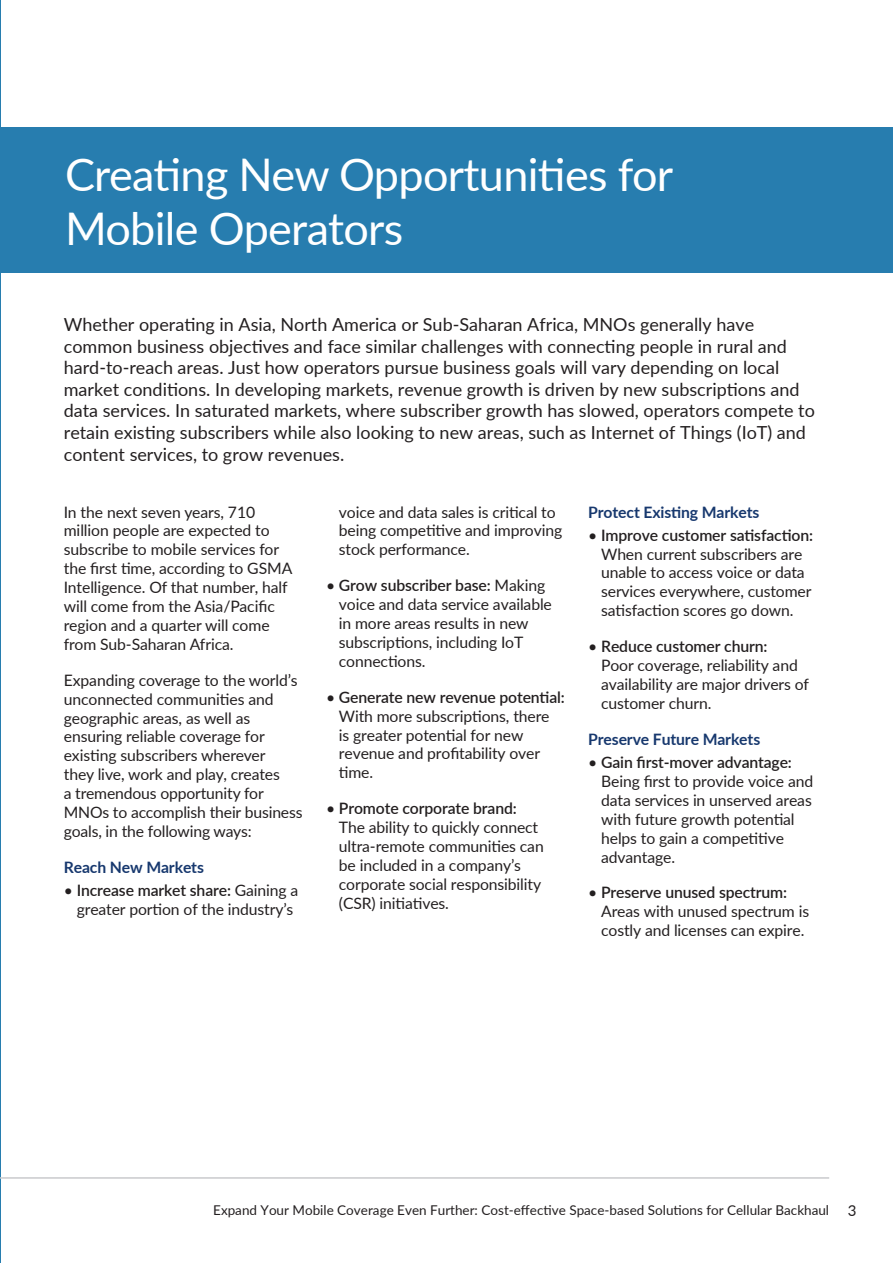
<style>
.page{position:relative;width:893px;height:1263px;background:#fff}
.page>*{position:absolute;margin:0;border:0;box-sizing:border-box;transform-origin:0 0}
.Headlines{font:45px/54px "Lato";letter-spacing:-.015em;color:#fff}
.NEW_Body_Text{font:18px/21.6px "Lato";color:#231f20}
.NEW_Body_Text-2{font:15.75px/18.9px "Lato";letter-spacing:-.01em;color:#231f20}
.Body_text{font:15.75px/18.9px "Lato";letter-spacing:-.005em;color:#231f20}
.NEW_Body_Text-3{font:700 15.75px "Lato";letter-spacing:-.01em;color:#17386e}
.t1{font:15px "Lato";color:#231f20}
.Footer-right{font:13.5px "Lato";color:#231f20}
.s1{font-weight:600}
</style>
<div class="page">
<hr style="left:0;top:1177px;width:829px;height:2px;background:#c9cacc">
<div style="left:0;top:128px;width:893px;height:145px;background:#277daf"></div>
<p class="Headlines" style="left:65px;top:146px;width:610px">Creating New Opportunities for<br>Mobile Operators</p>
<p class="NEW_Body_Text" style="left:64px;top:313px;width:753px">Whether operating in Asia, North America or Sub-Saharan Africa, MNOs generally have common business objectives and face similar challenges with connecting people in rural and hard-to-reach areas. Just how operators pursue business goals will vary depending on local market conditions. In developing markets, revenue growth is driven by new subscriptions and data services. In saturated markets, where subscriber growth has slowed, operators compete to retain existing subscribers while also looking to new areas, such as Internet of Things (IoT) and content services, to grow revenues.</p>
<p class="Body_text" style="left:64px;top:502px;width:230px">In the next seven years, 710 million people are expected to subscribe to mobile services for the first time, according to GSMA<br>Intelligence. Of that number, half will come from the Asia/Pacific region and a quarter will come from Sub-Saharan Africa.</p>
<p class="Body_text" style="left:64px;top:670px;width:240px">Expanding coverage to the world’s unconnected communities and geographic areas, as well as ensuring reliable coverage for existing subscribers wherever<br>they live, work and play, creates<br>a tremendous opportunity for<br>MNOs to accomplish their business goals, in the following ways:</p>
<p class="NEW_Body_Text-3" style="left:64px;top:855px;width:142px">Reach New Markets</p>
<p class="NEW_Body_Text-2" style="left:64px;top:880px;width:236px;text-align:center">• <span class="s1">Increase market share:</span> Gaining a greater portion of the industry’s</p>
<p class="NEW_Body_Text-2" style="left:339px;top:502px;width:225px">voice and data sales is critical to being competitive and improving stock performance.</p>
<p class="NEW_Body_Text-2" style="left:339px;top:575px;width:215px;text-indent:-13px">• <span class="s1">Grow subscriber base:</span> Making voice and data service available in more areas results in new subscriptions, including IoT connections.</p>
<p class="NEW_Body_Text-2" style="left:339px;top:687px;width:227px;text-indent:-13px">• <span class="s1">Generate new revenue potential:<br></span>With more subscriptions, there<br>is greater potential for new revenue and profitability over time.</p>
<p class="NEW_Body_Text-2" style="left:339px;top:798px;width:206px;text-indent:-13px">• <span class="s1">Promote corporate brand:<br></span>The ability to quickly connect ultra-remote communities can be included in a company’s corporate social responsibility (CSR) initiatives.</p>
<p class="NEW_Body_Text-3" style="left:588px;top:500px;width:173px">Protect Existing Markets</p>
<p class="NEW_Body_Text-2" style="left:601px;top:525px;width:213px;text-indent:-13px">• <span class="s1">Improve customer satisfaction:<br></span>When current subscribers are unable to access voice or data services everywhere, customer satisfaction scores go down.</p>
<p class="NEW_Body_Text-2" style="left:601px;top:636px;width:209px;text-indent:-13px">• <span class="s1">Reduce customer churn:<br></span>Poor coverage, reliability and availability are major drivers of customer churn.</p>
<p class="NEW_Body_Text-3" style="left:588px;top:727px;width:174px">Preserve Future Markets</p>
<p class="NEW_Body_Text-2" style="left:601px;top:752px;width:214px;text-indent:-13px">• <span class="s1">Gain first-mover advantage:<br></span>Being first to provide voice and data services in unserved areas with future growth potential helps to gain a competitive advantage.</p>
<p class="NEW_Body_Text-2" style="left:601px;top:882px;width:209px;text-indent:-13px">• <span class="s1">Preserve unused spectrum:<br></span>Areas with unused spectrum is costly and licenses can expire.</p>
<p class="Footer-right" style="left:213px;top:1201px;width:617px">Expand Your Mobile Coverage Even Further: Cost-effective Space-based Solutions for Cellular Backhaul</p>
<p class="t1" style="left:848px;top:1200px;width:10px">3</p>
</div>
